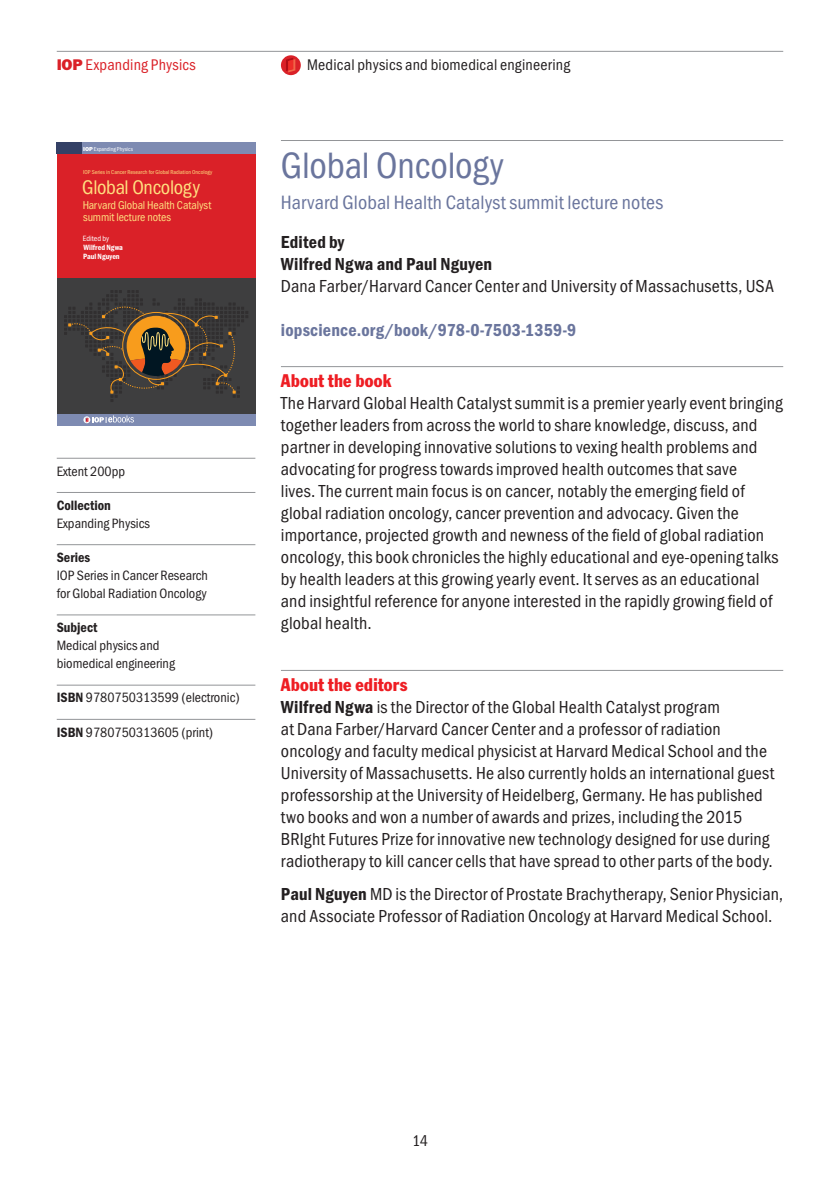
<style>
.page{position:relative;width:840px;height:1191px;background:#fff}
.page>*{position:absolute;margin:0;border:0;box-sizing:border-box;transform-origin:0 0}
.t1{font:38px "Franklin Got Cd Io P";letter-spacing:-.005em;color:#6a759d}
.t2{font:20.4px "Franklin Got Cd Io P";letter-spacing:-.015em;color:#ffe07f}
.t3{font:20px "Franklin Got Cd Io P";letter-spacing:.005em;color:#6a759d}
.t4{font:18px/22px "Franklin Got Cd Io P";letter-spacing:.01em;color:#231f20}
.t5{font:600 18px "Franklin Got Cd Io P";letter-spacing:.01em;color:#6a759d}
.t6{font:600 18px/22px "Franklin Got Cd Io P";letter-spacing:.01em;color:#231f20}
.t7{font:condensed 18px "Franklin Gothic";letter-spacing:.02em;color:#ee1d23}
.t8{font:16px "Franklin Got Cd Io P";letter-spacing:.01em;color:#231f20}
.t9{font:16px "Franklin Got Cd Io P";letter-spacing:.015em;color:#da2128}
.t10{font:14px/18px "Franklin Got Cd Io P";color:#231f20}
.t11{font:600 14px "Franklin Got Cd Io P";color:#231f20}
.t12{font:11.8px/12.6px "Franklin Got Cd Io P";letter-spacing:-.005em;color:#ffe07f}
.t13{font:600 7.8px/9.4px "Franklin Got Cd Io P";letter-spacing:-.005em;color:#fff}
.t14{font:7.8px "Franklin Got Cd Io P";color:#fff}
.t15{font:5.8px "Franklin Got Cd Io P";color:#ffe07f}
.t16{font:5.8px "Franklin Got Cd Io P";letter-spacing:-.005em;color:#fff}
.s1{font-family:"Franklin Got Md Io P";font-weight:800}
.s2{font-weight:600}
</style>
<div class="page">
<hr style="left:57px;top:51px;width:725px;height:1px;background:#939598">
<hr style="left:57px;top:458px;width:198px;height:1px;background:#939598">
<hr style="left:57px;top:492px;width:198px;height:1px;background:#939598">
<hr style="left:57px;top:544px;width:198px;height:1px;background:#939598">
<hr style="left:57px;top:614px;width:198px;height:1px;background:#939598">
<hr style="left:57px;top:685px;width:198px;height:1px;background:#939598">
<hr style="left:57px;top:719px;width:198px;height:1px;background:#939598">
<hr style="left:281px;top:140px;width:501px;height:1px;background:#939598">
<hr style="left:281px;top:366px;width:501px;height:1px;background:#939598">
<hr style="left:281px;top:670px;width:501px;height:1px;background:#939598">
<div style="left:57px;top:142px;width:198px;height:283px;background:#da2128"></div>
<div style="left:57px;top:278px;width:198px;height:137px;background:#3e3e3f"></div>
<svg style="left:64px;top:290px;width:184px;height:112px"></svg>
<div style="left:122px;top:312px;width:68px;height:68px;border:1px solid #f89c1c;border-radius:50%"></div>
<div style="left:57px;top:142px;width:198px;height:11px;background:#7e8bb2"></div>
<div style="left:57px;top:142px;width:25px;height:11px;background:#344166"></div>
<div style="left:57px;top:414px;width:198px;height:11px;background:#7e8bb2"></div>
<svg style="left:85px;top:415px;width:49px;height:8px"></svg>
<svg style="left:281px;top:55px;width:19px;height:20px"></svg>
<svg style="left:286px;top:58px;width:9px;height:14px"></svg>
<p class="t9" style="left:57px;top:56px;width:141px"><span class="s1">IOP</span> Expanding Physics</p>
<p class="t16" style="left:83px;top:146px;width:51px"><span class="s1">IOP</span> Expanding Physics</p>
<p class="t2" style="left:82px;top:176px;width:119px">Global Oncology</p>
<p class="t12" style="left:83px;top:199px;width:130px">Harvard Global Health Catalyst summit lecture notes</p>
<p class="t14" style="left:83px;top:234px;width:28px">Edited by</p>
<p class="t13" style="left:83px;top:243px;width:41px">Wilfred Ngwa<br>Paul Nguyen</p>
<p class="t15" style="left:83px;top:169px;width:131px">IOP Series in Cancer Research for Global Radiation Oncology</p>
<p class="t10" style="left:57px;top:462px;width:70px">Extent 200pp</p>
<p class="t11" style="left:57px;top:497px;width:56px">Collection</p>
<p class="t10" style="left:57px;top:514px;width:95px">Expanding Physics</p>
<p class="t11" style="left:57px;top:549px;width:35px">Series</p>
<p class="t10" style="left:57px;top:566px;width:152px">IOP Series in Cancer Research for Global Radiation Oncology</p>
<p class="t11" style="left:57px;top:619px;width:42px">Subject</p>
<p class="t10" style="left:57px;top:637px;width:120px">Medical physics and biomedical engineering</p>
<p class="t10" style="left:57px;top:689px;width:184px"><span class="s2">ISBN</span> 9780750313599 (electronic)</p>
<p class="t10" style="left:57px;top:723px;width:158px"><span class="s2">ISBN</span> 9780750313605 (print)</p>
<p class="t8" style="left:307px;top:56px;width:264px">Medical physics and biomedical engineering</p>
<h1 class="t1" style="left:281px;top:144px;width:224px">Global Oncology</h1>
<p class="t3" style="left:281px;top:191px;width:383px">Harvard Global Health Catalyst summit lecture notes</p>
<p class="t6" style="left:281px;top:231px;width:212px">Edited by<br>Wilfred Ngwa and Paul Nguyen</p>
<p class="t4" style="left:281px;top:275px;width:494px">Dana Farber/Harvard Cancer Center and University of Massachusetts, USA</p>
<p class="t5" style="left:281px;top:320px;width:297px">iopscience.org/book/978-0-7503-1359-9</p>
<p class="t7" style="left:281px;top:369px;width:112px">About the book</p>
<p class="t4" style="left:281px;top:392px;width:503px">The Harvard Global Health Catalyst summit is a premier yearly event bringing together leaders from across the world to share knowledge, discuss, and partner in developing innovative solutions to vexing health problems and advocating for progress towards improved health outcomes that save<br>lives. The current main focus is on cancer, notably the emerging field of global radiation oncology, cancer prevention and advocacy. Given the importance, projected growth and newness of the field of global radiation oncology, this book chronicles the highly educational and eye-opening talks by health leaders at this growing yearly event. It serves as an educational and insightful reference for anyone interested in the rapidly growing field of global health.</p>
<p class="t7" style="left:281px;top:673px;width:128px">About the editors</p>
<p class="t4" style="left:281px;top:695px;width:494px"><span class="s2">Wilfred Ngwa</span> is the Director of the Global Health Catalyst program<br>at Dana Farber/Harvard Cancer Center and a professor of radiation oncology and faculty medical physicist at Harvard Medical School and the University of Massachusetts. He also currently holds an international guest professorship at the University of Heidelberg, Germany. He has published two books and won a number of awards and prizes, including the 2015<br>BRIght Futures Prize for innovative new technology designed for use during radiotherapy to kill cancer cells that have spread to other parts of the body.</p>
<p class="t4" style="left:281px;top:883px;width:503px"><span class="s2">Paul Nguyen</span> MD is the Director of Prostate Brachytherapy, Senior Physician, and Associate Professor of Radiation Oncology at Harvard Medical School.</p>
<p class="t8" style="left:412px;top:1132px;width:17px">14</p>
</div>
